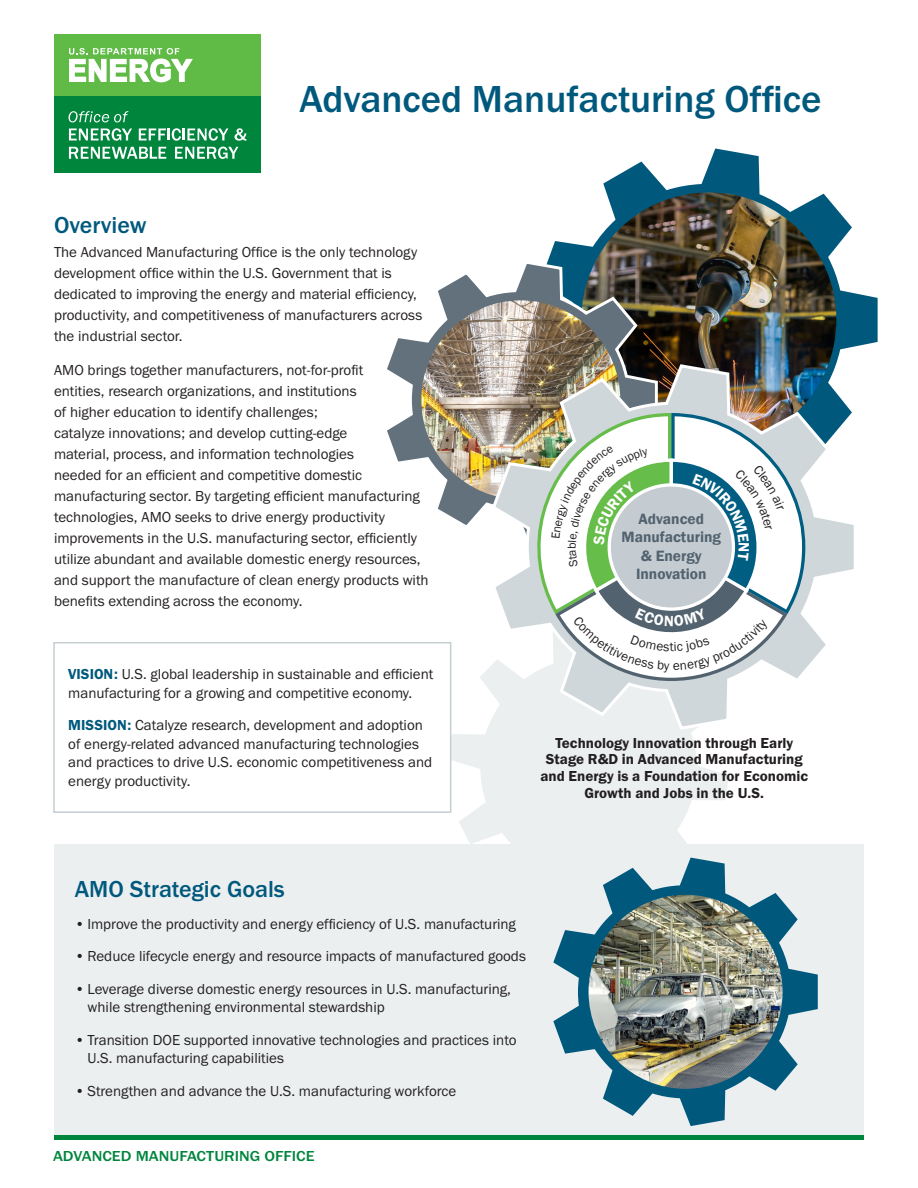
<style>
.page{position:relative;width:918px;height:1188px;background:#fff}
.page>*{position:absolute;margin:0;border:0;box-sizing:border-box;transform-origin:0 0}
.t1{font:500 39px "Franklin Gothic URW";color:#00597d}
.t2{font:500 24px "Franklin Gothic URW";color:#00597d}
.t3{font:600 15.45px/18.5px "Franklin Gothic";color:#52626f;text-align:center}
.t4{font:15px/21px "Franklin Gothic URW Boo";color:#231f20}
.body_text{font:15px/16.6px "Franklin Gothic URW Dem";color:#231f20;text-align:center}
.t5{font:500 15px "Franklin Gothic URW";color:#00853d;scale:1.1 1}
.s1{font-family:"Franklin Gothic URW Dem";color:#00597d}
</style>
<div class="page">
<svg style="left:451px;top:642px;width:278px;height:202px;fill:#ebeff0"></svg>
<div style="left:54px;top:844px;width:810px;height:291px;background:#ebeff0"></div>
<svg style="left:548px;top:148px;width:330px;height:215px"></svg>
<img style="left:581px;top:192px;width:255px;height:255px;border-radius:125px">
<svg style="left:387px;top:259px;width:272px;height:266px"></svg>
<svg style="left:553px;top:858px;width:265px;height:268px"></svg>
<img style="left:421px;top:300px;width:199px;height:199px;border-radius:99px">
<img style="left:589px;top:895px;width:194px;height:194px;border-radius:97px">
<div style="left:53px;top:642px;width:398px;height:171px;border:2px solid #c5ced3"></div>
<img style="left:490px;top:363px;width:364px;height:369px">
<div style="left:54px;top:34px;width:207px;height:64px;background:#60bb46"></div>
<svg style="left:69px;top:48px;width:124px;height:34px"></svg>
<div style="left:54px;top:97px;width:207px;height:76px;background:#00853d"></div>
<svg style="left:69px;top:111px;width:59px;height:11px"></svg>
<svg style="left:69px;top:128px;width:63px;height:13px"></svg>
<svg style="left:139px;top:128px;width:89px;height:13px"></svg>
<svg style="left:234px;top:128px;width:12px;height:13px"></svg>
<svg style="left:69px;top:147px;width:97px;height:12px"></svg>
<svg style="left:175px;top:147px;width:63px;height:12px"></svg>
<hr style="left:54px;top:1136px;width:810px;height:4px;background:#00853d">
<svg style="left:531px;top:413px;width:274px;height:268px"></svg>
<h1 class="t1" style="left:299px;top:75px;width:524px">Advanced Manufacturing Office</h1>
<h1 class="t2" style="left:54px;top:210px;width:94px">Overview</h1>
<p class="t4" style="left:54px;top:241px;width:370px">The Advanced Manufacturing Office is the only technology development office within the U.S. Government that is dedicated to improving the energy and material efficiency, productivity, and competitiveness of manufacturers across the industrial sector.</p>
<p class="t4" style="left:54px;top:360px;width:376px">AMO brings together manufacturers, not-for-profit<br>entities, research organizations, and institutions<br>of higher education to identify challenges;<br>catalyze innovations; and develop cutting-edge<br>material, process, and information technologies<br>needed for an efficient and competitive domestic manufacturing sector. By targeting efficient manufacturing technologies, AMO seeks to drive energy productivity improvements in the U.S. manufacturing sector, efficiently utilize abundant and available domestic energy resources, and support the manufacture of clean energy products with benefits extending across the economy.</p>
<p class="t4" style="left:68px;top:664px;width:367px;line-height:18.8px"><span class="s1">VISION:</span> U.S. global leadership in sustainable and efficient manufacturing for a growing and competitive economy.</p>
<p class="t4" style="left:68px;top:715px;width:366px;line-height:18.8px"><span class="s1">MISSION:</span> Catalyze research, development and adoption of energy-related advanced manufacturing technologies and practices to drive U.S. economic competitiveness and energy productivity.</p>
<p class="t3" style="left:622px;top:510px;width:101px">Advanced<br>Manufacturing &amp; Energy<br>Innovation</p>
<p class="body_text" style="left:540px;top:734px;width:269px">Technology Innovation through Early Stage R&amp;D in Advanced Manufacturing and Energy is a Foundation for Economic Growth and Jobs in the U.S.</p>
<h1 class="t2" style="left:75px;top:874px;width:212px">AMO Strategic Goals</h1>
<p class="t4" style="left:75px;top:913px;width:443px">• Improve the productivity and energy efficiency of U.S. manufacturing</p>
<p class="t4" style="left:75px;top:946px;width:453px">• Reduce lifecycle energy and resource impacts of manufactured goods</p>
<p class="t4" style="left:88px;top:979px;width:425px;line-height:18.8px;text-indent:-13px">• Leverage diverse domestic energy resources in U.S. manufacturing, while strengthening environmental stewardship</p>
<p class="t4" style="left:88px;top:1030px;width:431px;line-height:18.8px;text-indent:-13px">• Transition DOE supported innovative technologies and practices into<br>U.S. manufacturing capabilities</p>
<p class="t4" style="left:75px;top:1080px;width:383px">• Strengthen and advance the U.S. manufacturing workforce</p>
<p class="t5" style="left:53px;top:1147px;width:239px">ADVANCED MANUFACTURING OFFICE</p>
</div>
